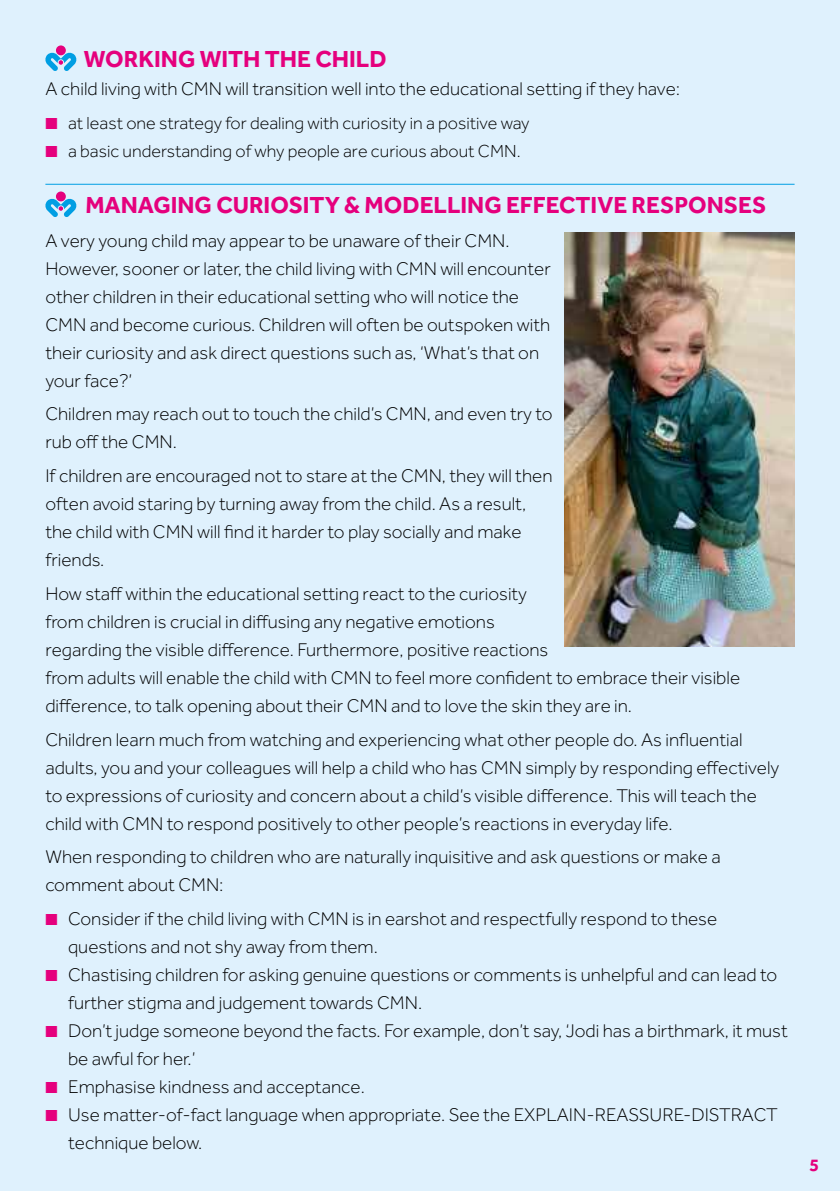
<style>
.page{position:relative;width:840px;height:1191px;background:#fff}
.page>*{position:absolute;margin:0;border:0;box-sizing:border-box;transform-origin:0 0}
.t1{font:700 24px "Effra";color:#e5007d}
.t2{font:300 19px/28px "Effra";color:#000}
.t3{font:300 18px "Effra";color:#000}
.t4{font:700 18px "Effra";color:#e5007d}
.s1{color:#e5007d}
</style>
<div class="page">
<div style="left:0;top:0;width:839px;height:1191px;background:#dff1fd"></div>
<hr style="left:45px;top:184px;width:749px;height:1px;background:#009ee3">
<div style="left:56px;top:45px;width:10px;height:10px;background:#e5007d;border-radius:50%"></div>
<svg style="left:45px;top:52px;width:32px;height:19px"></svg>
<div style="left:56px;top:191px;width:10px;height:10px;background:#e5007d;border-radius:50%"></div>
<svg style="left:45px;top:198px;width:32px;height:19px"></svg>
<img style="left:564px;top:232px;width:230px;height:415px">
<p class="t1" style="left:84px;top:50px;width:304px">WORKING WITH THE CHILD</p>
<p class="t2" style="left:45px;top:75px;width:635px">A child living with CMN will transition well into the educational setting if they have:</p>
<p class="t3" style="left:45px;top:114px;width:485px"><span class="s1">■</span> at least one strategy for dealing with curiosity in a positive way</p>
<p class="t3" style="left:45px;top:142px;width:476px"><span class="s1">■</span> a basic understanding of why people are curious about CMN.</p>
<p class="t1" style="left:85px;top:196px;width:682px">MANAGING CURIOSITY &amp; MODELLING EFFECTIVE RESPONSES</p>
<p class="t2" style="left:45px;top:227px;width:506px">A very young child may appear to be unaware of their CMN.<br>However, sooner or later, the child living with CMN will encounter other children in their educational setting who will notice the CMN and become curious. Children will often be outspoken with their curiosity and ask direct questions such as, ‘What’s that on your face?’</p>
<p class="t2" style="left:45px;top:400px;width:508px">Children may reach out to touch the child’s CMN, and even try to rub o昀昀 the CMN.</p>
<p class="t2" style="left:45px;top:462px;width:508px">If children are encouraged not to stare at the CMN, they will then often avoid staring by turning away from the child. As a result, the child with CMN will 昀椀nd it harder to play socially and make friends.</p>
<p class="t2" style="left:45px;top:579px;width:695px">How sta昀昀 within the educational setting react to the curiosity<br>from children is crucial in di昀昀using any negative emotions<br>regarding the visible di昀昀erence. Furthermore, positive reactions<br>from adults will enable the child with CMN to feel more con昀椀dent to embrace their visible di昀昀erence, to talk opening about their CMN and to love the skin they are in.</p>
<p class="t2" style="left:45px;top:725px;width:735px">Children learn much from watching and experiencing what other people do. As in昀氀uential adults, you and your colleagues will help a child who has CMN simply by responding e昀昀ectively to expressions of curiosity and concern about a child’s visible di昀昀erence. This will teach the child with CMN to respond positively to other people’s reactions in everyday life.</p>
<p class="t2" style="left:45px;top:843px;width:676px">When responding to children who are naturally inquisitive and ask questions or make a comment about CMN:</p>
<p class="t2" style="left:68px;top:905px;width:650px;text-indent:-23px"><span class="s1">■</span> Consider if the child living with CMN is in earshot and respectfully respond to these questions and not shy away from them.</p>
<p class="t2" style="left:68px;top:961px;width:710px;text-indent:-23px"><span class="s1">■</span> Chastising children for asking genuine questions or comments is unhelpful and can lead to further stigma and judgement towards CMN.</p>
<p class="t2" style="left:68px;top:1017px;width:720px;text-indent:-23px"><span class="s1">■</span> Don’t judge someone beyond the facts. For example, don’t say, ‘Jodi has a birthmark, it must be awful for her.’</p>
<p class="t2" style="left:45px;top:1073px;width:321px"><span class="s1">■</span> Emphasise kindness and acceptance.</p>
<p class="t2" style="left:68px;top:1101px;width:711px;text-indent:-23px"><span class="s1">■</span> Use matter-of-fact language when appropriate. See the EXPLAIN-REASSURE-DISTRACT technique below.</p>
<p class="t4" style="left:809px;top:1158px;width:11px">5</p>
</div>
